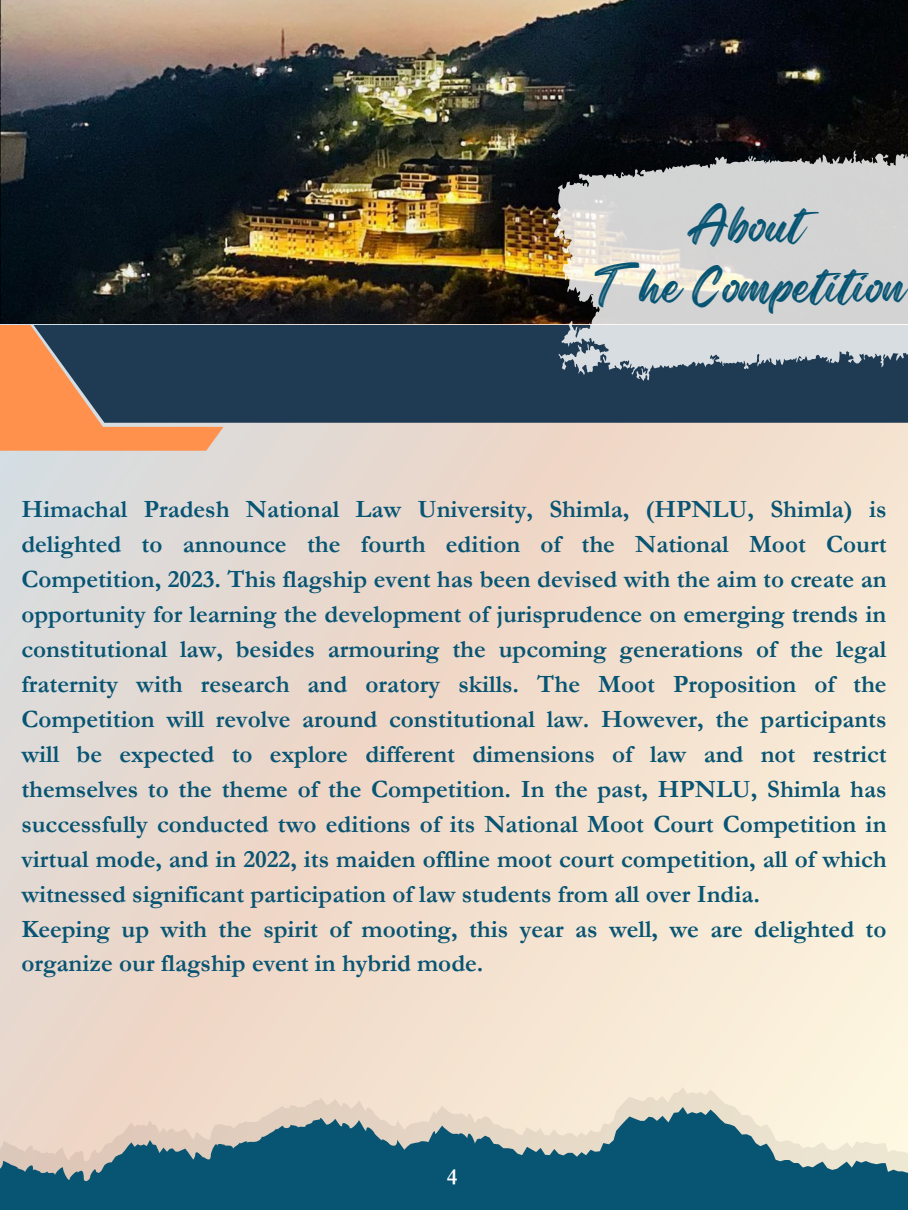
<style>
.page{position:relative;width:908px;height:1210px;background:#fff}
.page>*{position:absolute;margin:0;border:0;box-sizing:border-box;transform-origin:0 0}
.t1{font:44.13px "Regular Brush";color:#085473}
.t2{font:700 25.02px/34.9px "Garamond";color:#085473;text-align:justify}
.t3{font:700 22.89px "Garamond";color:#fefefe}
</style>
<div class="page">
<div style="left:0;top:0;width:907px;height:1210px;background:linear-gradient(to right,#e2d4ce,#fbe9d2)"></div>
<div style="left:223px;top:325px;width:684px;height:98px;background:#1f3a53"></div>
<svg style="left:0;top:325px;width:223px;height:126px;background:#856555"></svg>
<svg style="left:0;top:1087px;width:907px;height:20px;background:#f3e3d0"></svg>
<svg style="left:0;top:1107px;width:907px;height:103px;background:#5c8693"></svg>
<img style="left:0;top:0;width:907px;height:323px">
<svg style="left:551px;top:136px;width:356px;height:253px;background:#a5a7a9"></svg>
<p class="t1" style="left:686px;top:189px;width:120px">About</p>
<p class="t1" style="left:593px;top:251px;width:314px">The Competition</p>
<p class="t2" style="left:21px;top:492px;width:866px">Himachal Pradesh National Law University, Shimla, (HPNLU, Shimla) is delighted to announce the fourth edition of the National Moot Court Competition, 2023. This flagship event has been devised with the aim to create an opportunity for learning the development of jurisprudence on emerging trends in constitutional law, besides armouring the upcoming generations of the legal fraternity with research and oratory skills. The Moot Proposition of the Competition will revolve around constitutional law. However, the participants will be expected to explore different dimensions of law and not restrict themselves to the theme of the Competition. In the past, HPNLU, Shimla has successfully conducted two editions of its National Moot Court Competition in virtual mode, and in 2022, its maiden offline moot court competition, all of which witnessed significant participation of law students from all over India.</p>
<p class="t2" style="left:21px;top:911px;width:866px">Keeping up with the spirit of mooting, this year as well, we are delighted to organize our flagship event in hybrid mode.</p>
<p class="t3" style="left:447px;top:1164px;width:12px">4</p>
</div>
